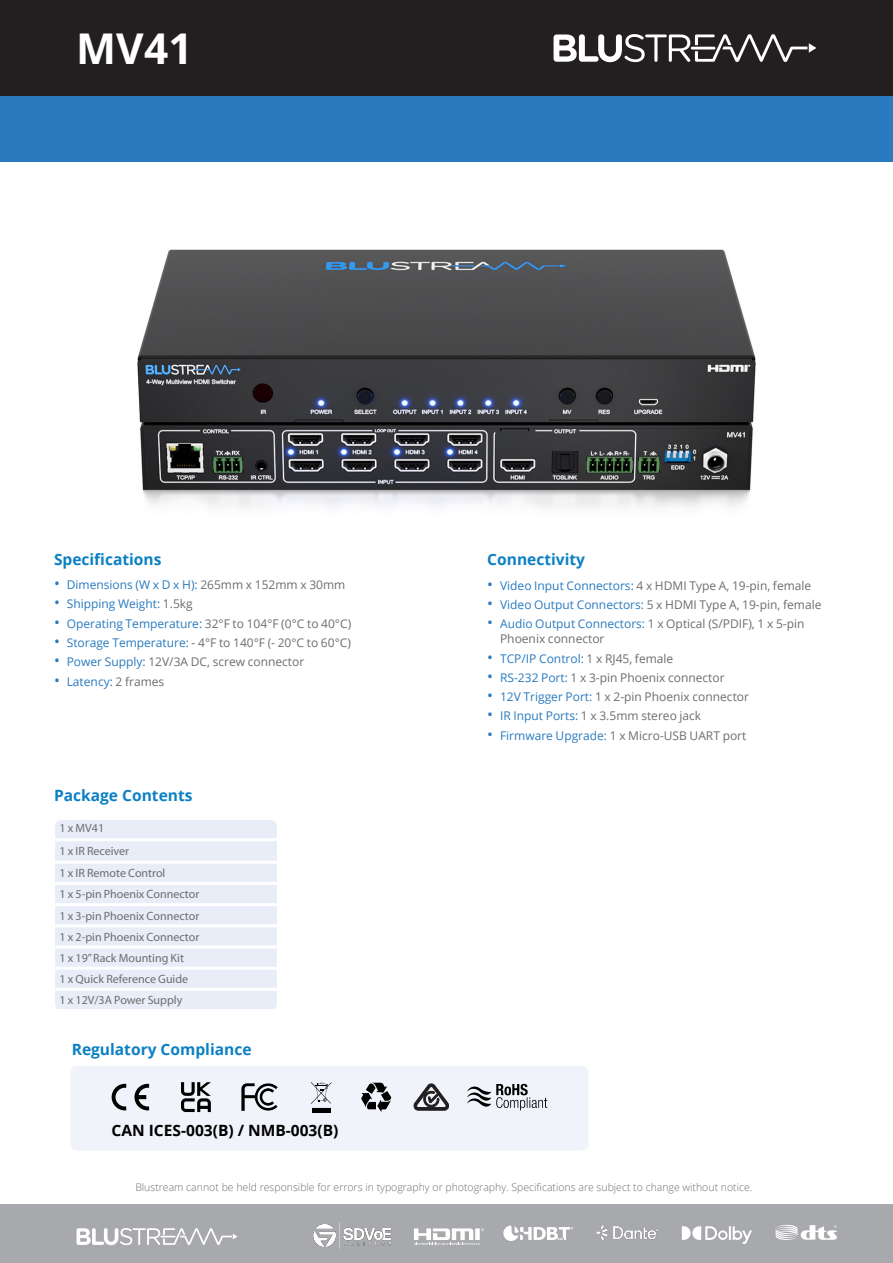
<style>
.page{position:relative;width:893px;height:1263px;background:#fff}
.page>*{position:absolute;margin:0;border:0;box-sizing:border-box;transform-origin:0 0}
.t1{font:700 42.45px "Open Sans";color:#fff}
.t2{font:700 15.6px "Open Sans";color:#0c80c4}
.t3{font:700 15.6px "Open Sans";color:#000001}
.t4{font:12px/15px "Open Sans";color:#6c6d70}
.t5{font:12px/21.1px "Myriad Pro";color:#6c6d70}
.t6{font:12px "Open Sans";color:#297abf}
.t7{font:300 10.5px "Open Sans";color:#6c6d70}
.s1{font-size:15.6px}
.s2{color:#6c6d70}
.s3{font-size:15.6px;color:#297abf}
.s4{color:#297abf}
</style>
<div class="page">
<div style="left:0;top:96px;width:893px;height:66px;background:#297abf"></div>
<div style="left:0;top:1205px;width:893px;height:58px;background:#a8a9ad"></div>
<svg style="left:77px;top:1228px;width:160px;height:18px"></svg>
<svg style="left:503px;top:1225px;width:70px;height:16px"></svg>
<svg style="left:414px;top:1228px;width:70px;height:17px"></svg>
<img style="left:596px;top:1225px;width:62px;height:15px">
<svg style="left:682px;top:1226px;width:70px;height:18px"></svg>
<svg style="left:776px;top:1225px;width:61px;height:15px"></svg>
<div style="left:0;top:0;width:893px;height:102px;background:#231f20"></div>
<div style="left:0;top:96px;width:893px;height:31px;background:#297abf"></div>
<svg style="left:554px;top:34px;width:262px;height:29px"></svg>
<svg style="left:55px;top:820px;width:222px;height:189px;background:#eaeff7"></svg>
<div style="left:70px;top:1066px;width:519px;height:84px;background:#f0f3f9;border-radius:6px"></div>
<img style="left:313px;top:1222px;width:78px;height:27px">
<img style="left:241px;top:1083px;width:37px;height:28px">
<svg style="left:361px;top:1083px;width:30px;height:28px"></svg>
<svg style="left:467px;top:1084px;width:80px;height:26px"></svg>
<svg style="left:112px;top:1084px;width:14px;height:26px"></svg>
<svg style="left:134px;top:1084px;width:15px;height:26px"></svg>
<svg style="left:181px;top:1082px;width:30px;height:30px"></svg>
<svg style="left:311px;top:1082px;width:21px;height:30px"></svg>
<svg style="left:414px;top:1084px;width:35px;height:26px"></svg>
<img style="left:137px;top:249px;width:619px;height:259px">
<p class="t1" style="left:76px;top:19px;width:118px">MV41</p>
<p class="t2" style="left:54px;top:548px;width:109px">Specifications</p>
<p class="t6" style="left:54px;top:577px;width:293px"><span class="s1">•</span> Dimensions (W x D x H): <span class="s2">265mm x 152mm x 30mm</span></p>
<p class="t6" style="left:54px;top:596px;width:140px"><span class="s1">•</span> Shipping Weight: <span class="s2">1.5kg</span></p>
<p class="t4" style="left:54px;top:615px;width:299px"><span class="s3">•</span> <span class="s4">Operating Temperature:</span> 32°F to 104°F (0°C to 40°C)</p>
<p class="t4" style="left:54px;top:635px;width:298px"><span class="s3">•</span> <span class="s4">Storage Temperature:</span> - 4°F to 140°F (- 20°C to 60°C)</p>
<p class="t4" style="left:54px;top:654px;width:252px"><span class="s3">•</span> <span class="s4">Power Supply:</span> 12V/3A DC, screw connector</p>
<p class="t6" style="left:54px;top:673px;width:112px"><span class="s1">•</span> Latency: <span class="s2">2 frames</span></p>
<p class="t2" style="left:54px;top:785px;width:140px">Package Contents</p>
<p class="t5" style="left:59px;top:817px;width:107px;line-height:22.5px">1 x MV41<br>1 x IR Receiver<br>1 x IR Remote Control</p>
<p class="t5" style="left:59px;top:884px;width:141px">1 x 5-pin Phoenix Connector<br>1 x 3-pin Phoenix Connector<br>1 x 2-pin Phoenix Connector<br>1 x 19” Rack Mounting Kit<br>1 x Quick Reference Guide<br>1 x 12V/3A Power Supply</p>
<p class="t2" style="left:72px;top:1038px;width:181px">Regulatory Compliance</p>
<p class="t3" style="left:112px;top:1119px;width:228px">CAN ICES-003(B) / NMB-003(B)</p>
<p class="t2" style="left:487px;top:549px;width:99px">Connectivity</p>
<p class="t4" style="left:487px;top:578px;width:326px"><span class="s3">•</span> <span class="s4">Video Input Connectors:</span> 4 x HDMI Type A, 19-pin, female</p>
<p class="t4" style="left:487px;top:597px;width:336px"><span class="s3">•</span> <span class="s4">Video Output Connectors:</span> 5 x HDMI Type A, 19-pin, female</p>
<p class="t4" style="left:500px;top:616px;width:306px;text-indent:-13px"><span class="s3">•</span> <span class="s4">Audio Output Connectors:</span> 1 x Optical (S/PDIF), 1 x 5-pin<br>Phoenix connector</p>
<p class="t6" style="left:487px;top:650px;width:188px"><span class="s1">•</span> TCP/IP Control: <span class="s2">1 x RJ45, female</span></p>
<p class="t4" style="left:487px;top:670px;width:239px"><span class="s3">•</span> <span class="s4">RS-232 Port:</span> 1 x 3-pin Phoenix connector</p>
<p class="t4" style="left:487px;top:689px;width:263px"><span class="s3">•</span> <span class="s4">12V Trigger Port:</span> 1 x 2-pin Phoenix connector</p>
<p class="t4" style="left:487px;top:708px;width:215px"><span class="s3">•</span> <span class="s4">IR Input Ports:</span> 1 x 3.5mm stereo jack</p>
<p class="t4" style="left:487px;top:727px;width:261px"><span class="s3">•</span> <span class="s4">Firmware Upgrade:</span> 1 x Micro-USB UART port</p>
<p class="t7" style="left:135px;top:1179px;width:619px">Blustream cannot be held responsible for errors in typography or photography. Specifications are subject to change without notice.</p>
</div>
